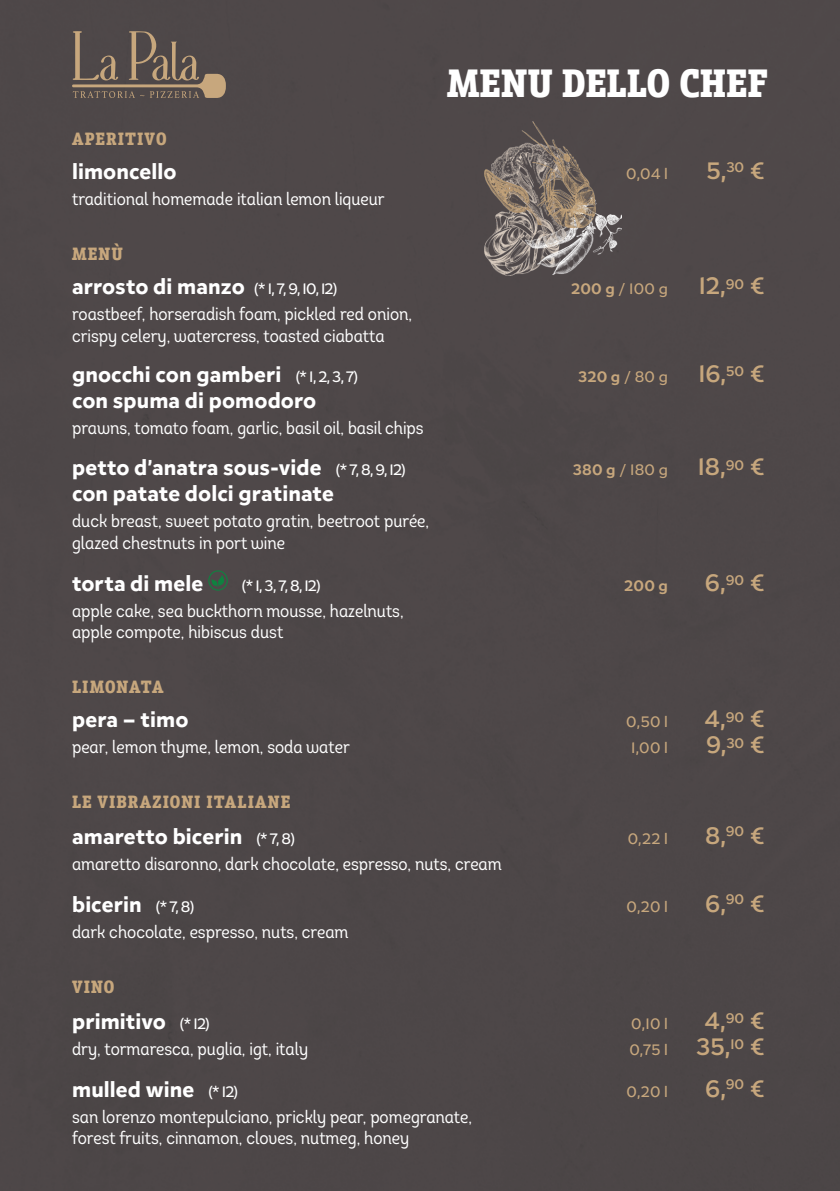
<style>
.page{position:relative;width:840px;height:1191px;background:#fff}
.page>*{position:absolute;margin:0;border:0;box-sizing:border-box;transform-origin:0 0}
.t1{font:900 40px "Schnebel Slab Pro Cond";color:#fff}
.t2{font:600 23.6px "Inter";color:#c7a77d}
.t3{font:800 21.4px "Inter";letter-spacing:.005em;color:#fff}
.t4{font:18px/21.6px "Intro Cond Alt";color:#fff}
.t5{font:900 18px "Schnebel Slab Pro Cond";letter-spacing:.06em;color:#c7a77d}
.t6{font:500 15px "Inter";letter-spacing:.015em;color:#c7a77d}
.t7{font:500 15px "Inter";color:#fff}
.t8{font:700 15px "Inter";letter-spacing:.01em;color:#c7a77d}
.s1{font-weight:500;font-size:15px}
.s2{font-weight:700}
.s3{font-weight:500}
.s4{font-weight:600;font-size:23.6px}
</style>
<div class="page">
<div style="left:0;top:0;width:839px;height:1191px;background:#4e4748"></div>
<svg style="left:72px;top:31px;width:154px;height:67px"></svg>
<img style="left:484px;top:122px;width:137px;height:153px">
<div style="left:208px;top:570px;width:20px;height:20px;border:1px solid #0f8240;border-radius:50%"></div>
<svg style="left:211px;top:575px;width:13px;height:12px"></svg>
<h1 class="t1" style="left:447px;top:58px;width:322px">MENU DELLO CHEF</h1>
<p class="t5" style="left:72px;top:128px;width:96px">APERITIVO</p>
<p class="t3" style="left:72px;top:159px;width:106px">limoncello</p>
<p class="t6" style="left:625px;top:165px;width:43px">0,04 l</p>
<h2 class="t2" style="left:706px;top:157px;width:60px">5,<sup>30</sup> €</h2>
<p class="t4" style="left:72px;top:188px;width:314px">traditional homemade italian lemon liqueur</p>
<p class="t5" style="left:72px;top:243px;width:52px">MENÙ</p>
<p class="t3" style="left:72px;top:273px;width:266px">arrosto di manzo <span class="s1">(* 1, 7, 9, 10, 12)</span></p>
<p class="t6" style="left:570px;top:280px;width:98px"><span class="s2">200 g</span> / 100 g</p>
<h2 class="t2" style="left:698px;top:271px;width:67px">12,<sup>90</sup> €</h2>
<p class="t4" style="left:72px;top:303px;width:341px">roastbeef, horseradish foam, pickled red onion, crispy celery, watercress, toasted ciabatta</p>
<p class="t3" style="left:72px;top:361px;width:287px">gnocchi con gamberi <span class="s1">(* 1, 2, 3, 7)</span></p>
<p class="t8" style="left:578px;top:367px;width:91px">320 g <span class="s3">/ 80 g</span></p>
<h2 class="t2" style="left:698px;top:359px;width:68px">16,<sup>50</sup> €</h2>
<p class="t3" style="left:72px;top:387px;width:245px">con spuma di pomodoro</p>
<p class="t4" style="left:72px;top:416px;width:353px">prawns, tomato foam, garlic, basil oil, basil chips</p>
<p class="t3" style="left:72px;top:454px;width:335px">petto d’anatra sous-vide <span class="s1">(* 7, 8, 9, 12)</span></p>
<p class="t6" style="left:572px;top:461px;width:97px"><span class="s2">380 g</span> / 180 g</p>
<h2 class="t2" style="left:697px;top:453px;width:68px">18,<sup>90</sup> €</h2>
<p class="t3" style="left:72px;top:480px;width:263px">con patate dolci gratinate</p>
<p class="t4" style="left:72px;top:510px;width:358px">duck breast, sweet potato gratin, beetroot purée, glazed chestnuts in port wine</p>
<p class="t3" style="left:72px;top:570px;width:133px">torta di mele</p>
<p class="t7" style="left:242px;top:576px;width:80px">(* 1, 3, 7, 8, 12)</p>
<p class="t8" style="left:623px;top:576px;width:45px">200 g</p>
<h2 class="t2" style="left:704px;top:568px;width:61px">6,<sup>90</sup> €</h2>
<p class="t4" style="left:72px;top:599px;width:333px">apple cake, sea buckthorn mousse, hazelnuts, apple compote, hibiscus dust</p>
<p class="t5" style="left:72px;top:676px;width:93px">LIMONATA</p>
<p class="t3" style="left:72px;top:706px;width:118px">pera – timo</p>
<p class="t6" style="left:626px;top:713px;width:43px">0,50 l</p>
<h2 class="t2" style="left:704px;top:704px;width:61px">4,<sup>90</sup> €</h2>
<p class="t4" style="left:72px;top:736px;width:279px">pear, lemon thyme, lemon, soda water</p>
<p class="t6" style="left:630px;top:739px;width:38px">1,00 l</p>
<h2 class="t2" style="left:705px;top:730px;width:60px">9,<sup>30</sup> €</h2>
<p class="t5" style="left:72px;top:791px;width:220px">LE VIBRAZIONI ITALIANE</p>
<p class="t3" style="left:72px;top:823px;width:224px">amaretto bicerin <span class="s1">(* 7, 8)</span></p>
<p class="t6" style="left:627px;top:829px;width:42px">0,22 l</p>
<h2 class="t2" style="left:704px;top:821px;width:61px">8,<sup>90</sup> €</h2>
<p class="t4" style="left:72px;top:853px;width:431px">amaretto disaronno, dark chocolate, espresso, nuts, cream</p>
<p class="t3" style="left:72px;top:891px;width:124px">bicerin <span class="s1">(* 7, 8)</span></p>
<p class="t6" style="left:626px;top:897px;width:43px">0,20 l</p>
<h2 class="t2" style="left:704px;top:889px;width:61px">6,<sup>90</sup> €</h2>
<p class="t4" style="left:72px;top:921px;width:278px">dark chocolate, espresso, nuts, cream</p>
<p class="t5" style="left:72px;top:975px;width:44px">VINO</p>
<p class="t3" style="left:72px;top:1008px;width:139px">primitivo <span class="s1">(* 12)</span></p>
<p class="t6" style="left:630px;top:1014px;width:38px">0,10 l</p>
<h2 class="t2" style="left:704px;top:1006px;width:61px">4,<sup>90</sup> €</h2>
<p class="t4" style="left:72px;top:1037px;width:237px">dry, tormaresca, puglia, igt, italy</p>
<p class="t6" style="left:629px;top:1040px;width:136px">0,75 l <span class="s4">35,</span><sup>10</sup> <span class="s4">€</span></p>
<p class="t3" style="left:72px;top:1075px;width:167px">mulled wine <span class="s1">(* 12)</span></p>
<p class="t6" style="left:626px;top:1082px;width:43px">0,20 l</p>
<h2 class="t2" style="left:704px;top:1073px;width:61px">6,<sup>90</sup> €</h2>
<p class="t4" style="left:72px;top:1105px;width:401px">san lorenzo montepulciano, prickly pear, pomegranate, forest fruits, cinnamon, cloves, nutmeg, honey</p>
</div>
